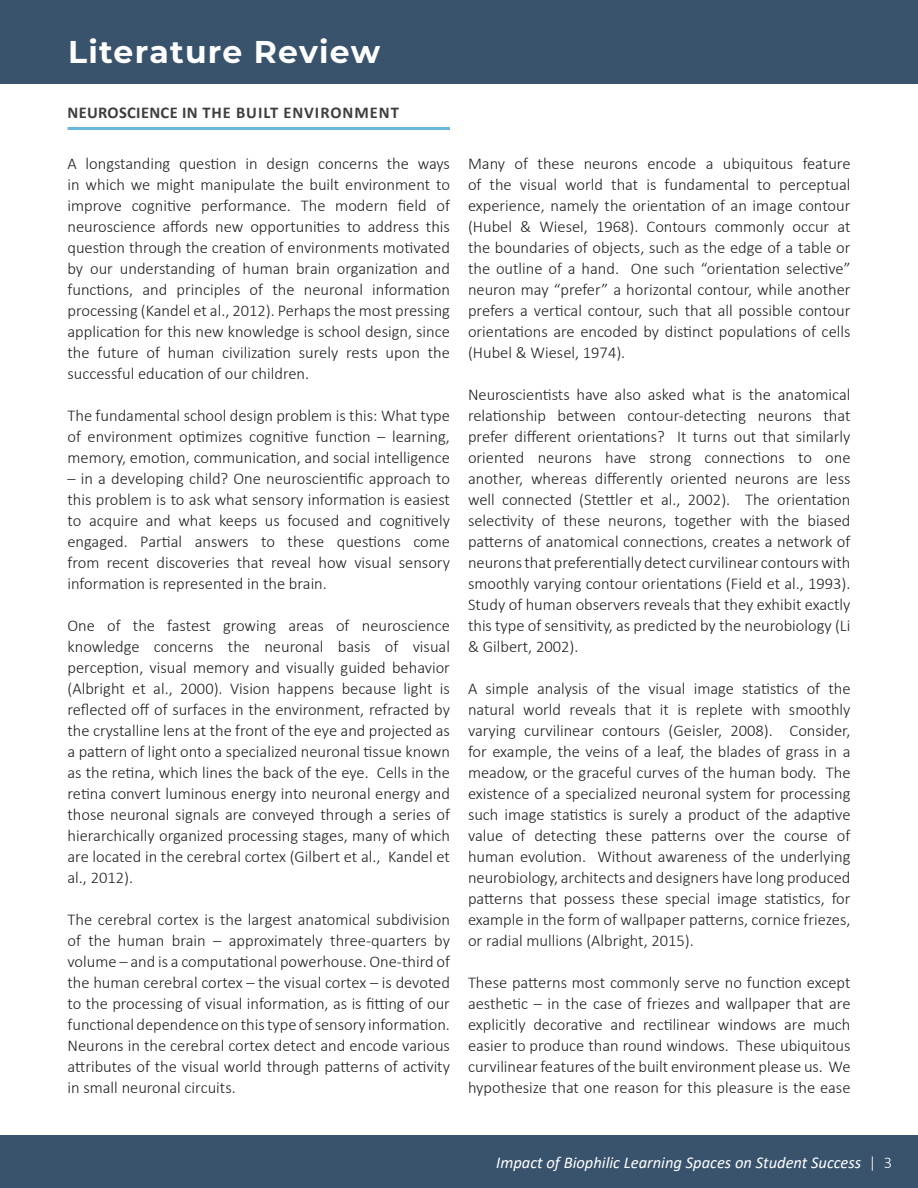
<style>
.page{position:relative;width:918px;height:1188px;background:#fff}
.page>*{position:absolute;margin:0;border:0;box-sizing:border-box;transform-origin:0 0}
.t1{font:700 31.5px "Montserrat";letter-spacing:.04em;color:#fff}
.t2{font:300 16.5px/21px "Calibri";color:#231f20;text-align:justify}
.t3{font:italic 16.5px "Calibri";color:#fff}
.t4{font:700 16.5px "Calibri";letter-spacing:.055em;color:#3e3e3f}
.s1{font-weight:300;font-style:normal}
</style>
<div class="page">
<div style="left:0;top:0;width:918px;height:84px;background:#39536c"></div>
<div style="left:0;top:1135px;width:918px;height:53px;background:#39536c"></div>
<hr style="left:68px;top:127px;width:382px;height:3px;background:#69b9de">
<p class="t1" style="left:68px;top:29px;width:314px">Literature Review</p>
<p class="t4" style="left:68px;top:101px;width:333px">NEUROSCIENCE IN THE BUILT ENVIRONMENT</p>
<p class="t2" style="left:68px;top:153px;width:384px">A longstanding question in design concerns the ways in which we might manipulate the built environment to improve cognitive performance. The modern field of neuroscience affords new opportunities to address this question through the creation of environments motivated by our understanding of human brain organization and functions, and principles of the neuronal information processing (Kandel et al., 2012). Perhaps the most pressing application for this new knowledge is school design, since the future of human civilization surely rests upon the successful education of our children.</p>
<p class="t2" style="left:68px;top:405px;width:384px">The fundamental school design problem is this: What type of environment optimizes cognitive function – learning, memory, emotion, communication, and social intelligence</p>
<p class="t2" style="left:68px;top:468px;width:384px">– in a developing child? One neuroscientific approach to this problem is to ask what sensory information is easiest to acquire and what keeps us focused and cognitively engaged. Partial answers to these questions come from recent discoveries that reveal how visual sensory information is represented in the brain.</p>
<p class="t2" style="left:68px;top:615px;width:384px">One of the fastest growing areas of neuroscience knowledge concerns the neuronal basis of visual perception, visual memory and visually guided behavior (Albright et al., 2000). Vision happens because light is reflected off of surfaces in the environment, refracted by the crystalline lens at the front of the eye and projected as a pattern of light onto a specialized neuronal tissue known as the retina, which lines the back of the eye. Cells in the retina convert luminous energy into neuronal energy and those neuronal signals are conveyed through a series of hierarchically organized processing stages, many of which are located in the cerebral cortex (Gilbert et al., Kandel et al., 2012).</p>
<p class="t2" style="left:68px;top:909px;width:384px">The cerebral cortex is the largest anatomical subdivision of the human brain – approximately three-quarters by volume – and is a computational powerhouse. One-third of the human cerebral cortex – the visual cortex – is devoted to the processing of visual information, as is fitting of our functional dependence on this type of sensory information.<br>Neurons in the cerebral cortex detect and encode various attributes of the visual world through patterns of activity in small neuronal circuits.</p>
<p class="t2" style="left:468px;top:153px;width:384px">Many of these neurons encode a ubiquitous feature of the visual world that is fundamental to perceptual experience, namely the orientation of an image contour (Hubel &amp; Wiesel, 1968). Contours commonly occur at the boundaries of objects, such as the edge of a table or the outline of a hand. One such “orientation selective” neuron may “prefer” a horizontal contour, while another prefers a vertical contour, such that all possible contour orientations are encoded by distinct populations of cells (Hubel &amp; Wiesel, 1974).</p>
<p class="t2" style="left:468px;top:384px;width:384px">Neuroscientists have also asked what is the anatomical relationship between contour-detecting neurons that prefer different orientations? It turns out that similarly oriented neurons have strong connections to one another, whereas differently oriented neurons are less well connected (Stettler et al., 2002). The orientation selectivity of these neurons, together with the biased patterns of anatomical connections, creates a network of neurons that preferentially detect curvilinear contours with smoothly varying contour orientations (Field et al., 1993).<br>Study of human observers reveals that they exhibit exactly this type of sensitivity, as predicted by the neurobiology (Li &amp; Gilbert, 2002).</p>
<p class="t2" style="left:468px;top:678px;width:384px">A simple analysis of the visual image statistics of the natural world reveals that it is replete with smoothly varying curvilinear contours (Geisler, 2008). Consider, for example, the veins of a leaf, the blades of grass in a meadow, or the graceful curves of the human body. The existence of a specialized neuronal system for processing such image statistics is surely a product of the adaptive value of detecting these patterns over the course of human evolution. Without awareness of the underlying neurobiology, architects and designers have long produced patterns that possess these special image statistics, for example in the form of wallpaper patterns, cornice friezes, or radial mullions (Albright, 2015).</p>
<p class="t2" style="left:468px;top:972px;width:384px">These patterns most commonly serve no function except aesthetic – in the case of friezes and wallpaper that are explicitly decorative and rectilinear windows are much easier to produce than round windows. These ubiquitous curvilinear features of the built environment please us. We hypothesize that one reason for this pleasure is the ease</p>
<p class="t3" style="left:496px;top:1151px;width:397px">Impact of Biophilic Learning Spaces on Student Success <span class="s1">| 3</span></p>
</div>
